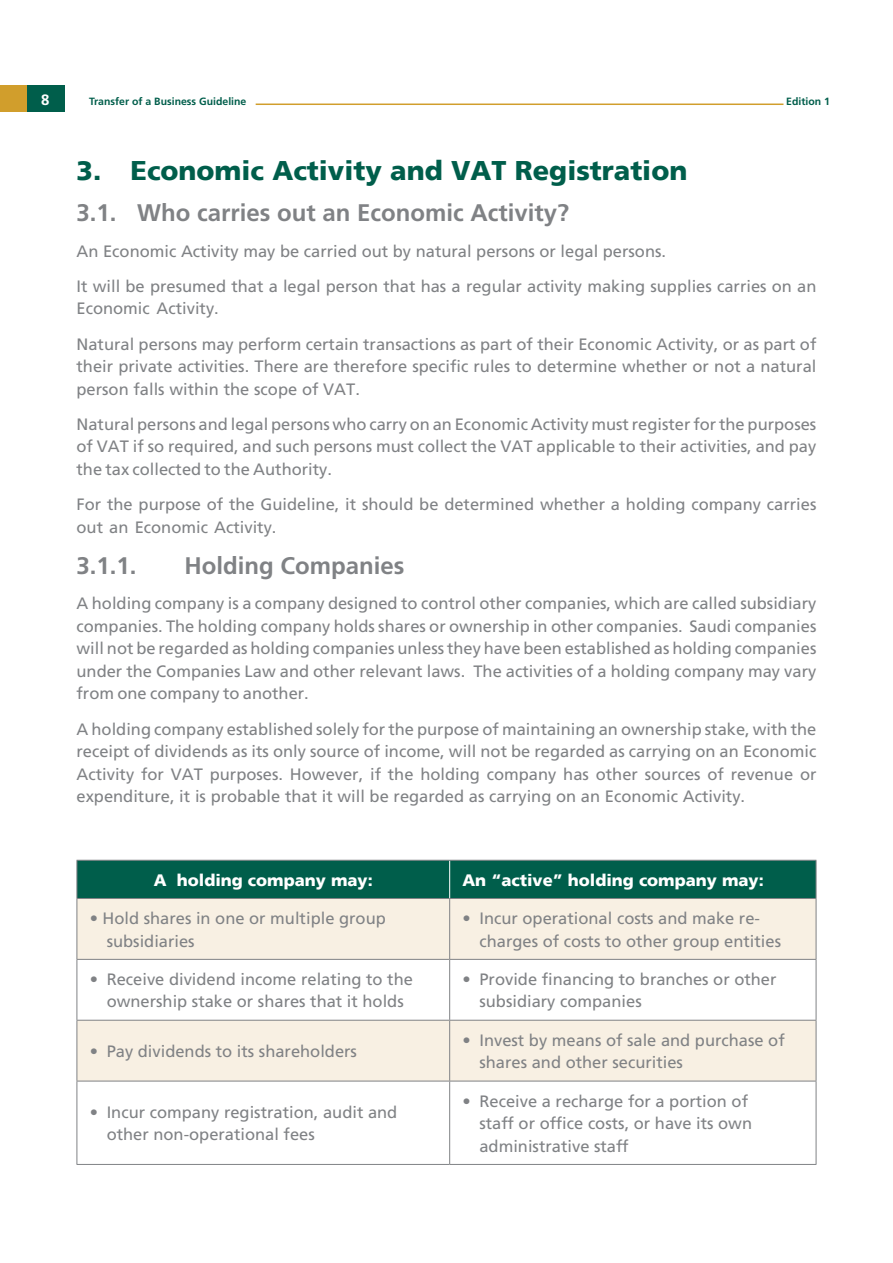
<style>
.page{position:relative;width:893px;height:1263px;background:#fff}
.page>*{position:absolute;margin:0;border:0;box-sizing:border-box;transform-origin:0 0}
.t1{font:900 27px "Frutiger 75";color:#005e4b}
.t2{font:700 24px "Frutiger";color:#808285}
.t3{font:16.5px/22.5px "Frutiger";color:#808285}
.t4{font:900 16.5px "Frutiger 75";color:#fff}
.t5{font:700 15px "Frutiger";color:#fff}
.t6{font:700 10.5px "Frutiger";color:#005e4b}
</style>
<div class="page">
<div style="left:26px;top:85px;width:38px;height:27px;background:#005e4b"></div>
<div style="left:0;top:85px;width:26px;height:27px;background:#d19e2c"></div>
<hr style="left:256px;top:104px;width:527px;height:1px;background:#d19e2c">
<div style="left:78px;top:861px;width:738px;height:37px;background:#005e4b"></div>
<svg style="left:78px;top:899px;width:738px;height:182px;fill:#f8f0e3"></svg>
<hr style="left:449px;top:860px;width:1px;height:38px;background:#fff">
<hr style="left:77px;top:860px;width:373px;height:1px;background:#808285">
<hr style="left:450px;top:860px;width:366px;height:1px;background:#808285">
<hr style="left:816px;top:860px;width:1px;height:38px;background:#808285">
<hr style="left:77px;top:898px;width:373px;height:1px;background:#808285">
<hr style="left:450px;top:898px;width:366px;height:1px;background:#808285">
<hr style="left:816px;top:899px;width:1px;height:60px;background:#808285">
<hr style="left:77px;top:959px;width:373px;height:1px;background:#808285">
<hr style="left:450px;top:959px;width:366px;height:1px;background:#808285">
<hr style="left:816px;top:960px;width:1px;height:60px;background:#808285">
<hr style="left:77px;top:1020px;width:373px;height:1px;background:#808285">
<hr style="left:450px;top:1020px;width:366px;height:1px;background:#808285">
<hr style="left:816px;top:1020px;width:1px;height:61px;background:#808285">
<hr style="left:77px;top:1081px;width:373px;height:1px;background:#808285">
<hr style="left:450px;top:1081px;width:366px;height:1px;background:#808285">
<hr style="left:816px;top:1081px;width:1px;height:83px;background:#808285">
<hr style="left:77px;top:1164px;width:373px;height:1px;background:#808285">
<hr style="left:450px;top:1164px;width:366px;height:1px;background:#808285">
<hr style="left:77px;top:860px;width:1px;height:38px;background:#808285">
<hr style="left:77px;top:899px;width:1px;height:60px;background:#808285">
<hr style="left:77px;top:960px;width:1px;height:60px;background:#808285">
<hr style="left:77px;top:1020px;width:1px;height:61px;background:#808285">
<hr style="left:77px;top:1081px;width:1px;height:83px;background:#808285">
<hr style="left:449px;top:899px;width:1px;height:60px;background:#808285">
<hr style="left:449px;top:960px;width:1px;height:60px;background:#808285">
<hr style="left:449px;top:1020px;width:1px;height:61px;background:#808285">
<hr style="left:449px;top:1081px;width:1px;height:83px;background:#808285">
<p class="t5" style="left:41px;top:91px;width:10px">8</p>
<p class="t6" style="left:89px;top:95px;width:159px">Transfer of a Business Guideline</p>
<h1 class="t1" style="left:77px;top:154px;width:26px">3.</h1>
<h1 class="t1" style="left:131px;top:154px;width:558px">Economic Activity and VAT Registration</h1>
<p class="t6" style="left:786px;top:95px;width:45px">Edition 1</p>
<h2 class="t2" style="left:137px;top:199px;width:434px">Who carries out an Economic Activity?</h2>
<h2 class="t2" style="left:77px;top:199px;width:42px">3.1.</h2>
<p class="t3" style="left:77px;top:233px;width:741px;line-height:35.2px">An Economic Activity may be carried out by natural persons or legal persons.<br>It will be presumed that a legal person that has a regular activity making supplies carries on an</p>
<p class="t3" style="left:77px;top:291px;width:741px;line-height:35.2px">Economic Activity.<br>Natural persons may perform certain transactions as part of their Economic Activity, or as part of</p>
<p class="t3" style="left:77px;top:355px;width:741px">their private activities. There are therefore specific rules to determine whether or not a natural person falls within the scope of VAT.</p>
<p class="t3" style="left:77px;top:413px;width:741px;text-align:justify">Natural persons and legal persons who carry on an Economic Activity must register for the purposes of VAT if so required, and such persons must collect the VAT applicable to their activities, and pay the tax collected to the Authority.</p>
<p class="t3" style="left:77px;top:493px;width:741px">For the purpose of the Guideline, it should be determined whether a holding company carries out an Economic Activity.</p>
<h2 class="t2" style="left:185px;top:552px;width:222px">Holding Companies</h2>
<h2 class="t2" style="left:77px;top:552px;width:62px">3.1.1.</h2>
<p class="t3" style="left:77px;top:592px;width:741px;text-align:right">A holding company is a company designed to control other companies, which are called subsidiary companies. The holding company holds shares or ownership in other companies. Saudi companies will not be regarded as holding companies unless they have been established as holding companies The activities of a holding company may vary</p>
<p class="t3" style="left:77px;top:660px;width:390px">under the Companies Law and other relevant laws. from one company to another.</p>
<p class="t3" style="left:77px;top:717px;width:741px;text-align:justify">A holding company established solely for the purpose of maintaining an ownership stake, with the receipt of dividends as its only source of income, will not be regarded as carrying on an Economic Activity for VAT purposes. However, if the holding company has other sources of revenue or expenditure it, is probable that it will be regarded as carrying on an Economic Activity.</p>
<p class="t4" style="left:177px;top:870px;width:197px">holding company may:</p>
<p class="t4" style="left:154px;top:870px;width:14px">A</p>
<p class="t3" style="left:107px;top:907px;width:281px;text-indent:-17px">• Hold shares in one or multiple group subsidiaries</p>
<p class="t3" style="left:90px;top:968px;width:10px">•</p>
<p class="t3" style="left:107px;top:968px;width:308px">Receive dividend income relating to the</p>
<p class="t3" style="left:107px;top:990px;width:299px">ownership stake or shares that it holds</p>
<p class="t3" style="left:90px;top:1040px;width:10px">•</p>
<p class="t3" style="left:107px;top:1040px;width:252px">Pay dividends to its shareholders</p>
<p class="t3" style="left:90px;top:1101px;width:10px">•</p>
<p class="t3" style="left:107px;top:1101px;width:292px">Incur company registration, audit and</p>
<p class="t3" style="left:107px;top:1123px;width:210px">other non-operational fees</p>
<p class="t4" style="left:462px;top:870px;width:303px">An “active” holding company may:</p>
<p class="t3" style="left:462px;top:907px;width:10px">•</p>
<p class="t3" style="left:479px;top:907px;width:282px">Incur operational costs and make re-</p>
<p class="t3" style="left:479px;top:929px;width:303px">charges of costs to other group entities</p>
<p class="t3" style="left:462px;top:968px;width:10px">•</p>
<p class="t3" style="left:479px;top:968px;width:299px">Provide financing to branches or other</p>
<p class="t3" style="left:462px;top:1029px;width:10px">•</p>
<p class="t3" style="left:479px;top:990px;width:164px">subsidiary companies</p>
<p class="t3" style="left:479px;top:1029px;width:307px">Invest by means of sale and purchase of</p>
<p class="t3" style="left:479px;top:1051px;width:205px">shares and other securities</p>
<p class="t3" style="left:462px;top:1089px;width:10px">•</p>
<p class="t3" style="left:479px;top:1089px;width:270px">Receive a recharge for a portion of</p>
<p class="t3" style="left:479px;top:1112px;width:274px">staff or office costs, or have its own administrative staff</p>
</div>
